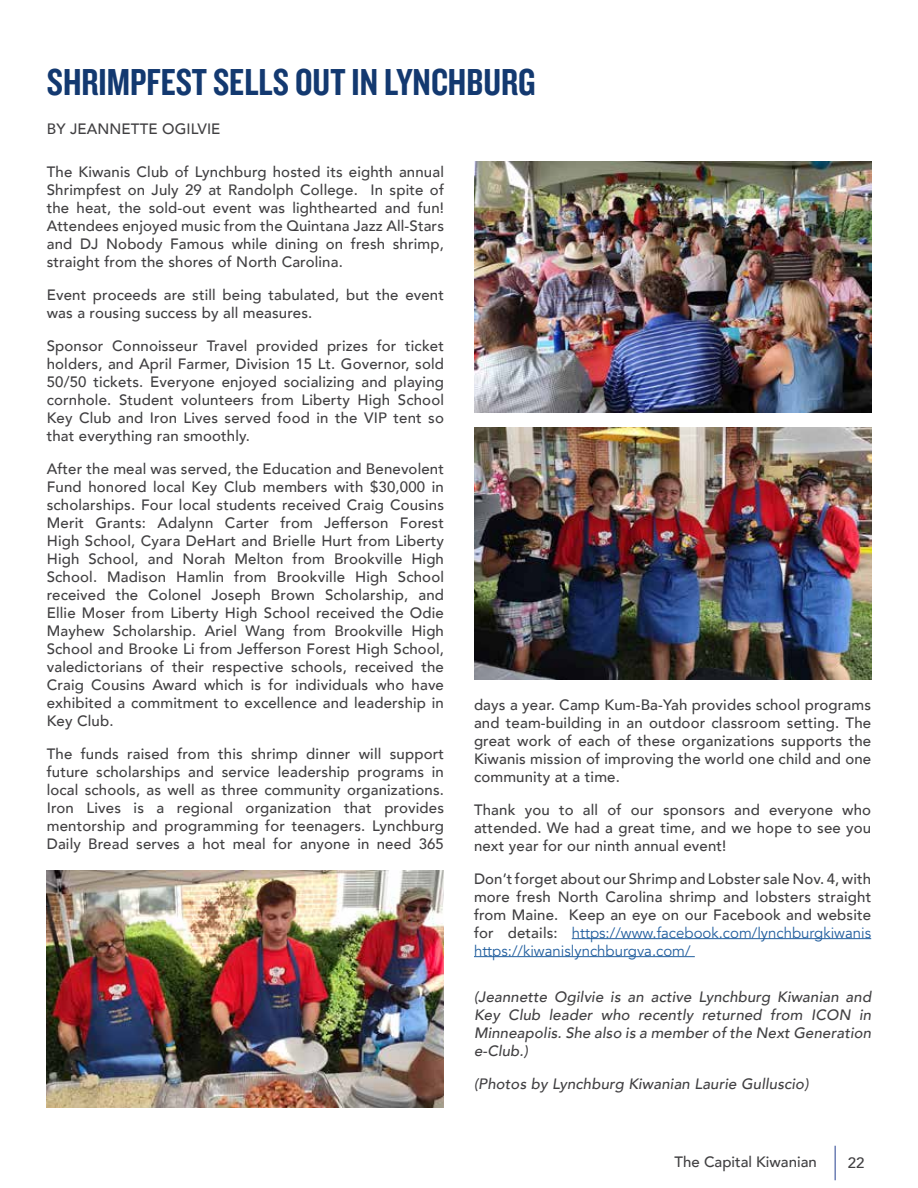
<style>
.page{position:relative;width:918px;height:1188px;background:#fff}
.page>*{position:absolute;margin:0;border:0;box-sizing:border-box;transform-origin:0 0}
.t1{font:39px "Knockout HTF49 Liteweight";color:#133970}
.t2{font:500 15px/18px "Avenir";letter-spacing:.01em;color:#414042;text-align:justify}
.t3{font:italic 500 15px/18px "Avenir";letter-spacing:.01em;color:#414042;text-align:justify}
.s1{font-weight:400;color:#215e9e}
</style>
<div class="page">
<hr style="left:572px;top:938px;width:299px;height:1px;background:#215e9e">
<hr style="left:474px;top:956px;width:221px;height:1px;background:#215e9e">
<img style="left:474px;top:161px;width:397px;height:252px">
<img style="left:47px;top:871px;width:397px;height:236px">
<img style="left:474px;top:428px;width:397px;height:252px">
<hr style="left:835px;top:1146px;width:1px;height:34px;background:#25408f">
<h1 class="t1" style="left:47px;top:62px;width:490px">SHRIMPFEST SELLS OUT IN LYNCHBURG</h1>
<p class="t2" style="left:47px;top:119px;width:175px">BY JEANNETTE OGILVIE</p>
<p class="t2" style="left:47px;top:162px;width:399px">The Kiwanis Club of Lynchburg hosted its eighth annual Shrimpfest on July 29 at Randolph College. In spite of the heat, the sold-out event was lighthearted and fun!<br>Attendees enjoyed music from the Quintana Jazz All-Stars and DJ Nobody Famous while dining on fresh shrimp, straight from the shores of North Carolina.</p>
<p class="t2" style="left:47px;top:285px;width:399px">Event proceeds are still being tabulated, but the event was a rousing success by all measures.</p>
<p class="t2" style="left:47px;top:336px;width:399px">Sponsor Connoisseur Travel provided prizes for ticket holders, and April Farmer, Division 15 Lt. Governor, sold 50/50 tickets. Everyone enjoyed socializing and playing cornhole. Student volunteers from Liberty High School Key Club and Iron Lives served food in the VIP tent so that everything ran smoothly.</p>
<p class="t2" style="left:47px;top:459px;width:399px">After the meal was served, the Education and Benevolent Fund honored local Key Club members with $30,000 in scholarships. Four local students received Craig Cousins Merit Grants: Adalynn Carter from Jefferson Forest High School, Cyara DeHart and Brielle Hurt from Liberty High School, and Norah Melton from Brookville High School. Madison Hamlin from Brookville High School received the Colonel Joseph Brown Scholarship, and Ellie Moser from Liberty High School received the Odie Mayhew Scholarship. Ariel Wang from Brookville High School and Brooke Li from Jefferson Forest High School, valedictorians of their respective schools, received the Craig Cousins Award which is for individuals who have exhibited a commitment to excellence and leadership in Key Club.</p>
<p class="t2" style="left:47px;top:744px;width:399px">The funds raised from this shrimp dinner will support future scholarships and service leadership programs in local schools, as well as three community organizations.<br>Iron Lives is a regional organization that provides mentorship and programming for teenagers. Lynchburg Daily Bread serves a hot meal for anyone in need 365</p>
<p class="t2" style="left:474px;top:695px;width:399px">days a year. Camp Kum-Ba-Yah provides school programs and team-building in an outdoor classroom setting. The great work of each of these organizations supports the Kiwanis mission of improving the world one child and one community at a time.</p>
<p class="t2" style="left:474px;top:800px;width:399px">Thank you to all of our sponsors and everyone who attended. We had a great time, and we hope to see you next year for our ninth annual event!</p>
<p class="t2" style="left:474px;top:869px;width:399px">Don’t forget about our Shrimp and Lobster sale Nov. 4, with more fresh North Carolina shrimp and lobsters straight from Maine. Keep an eye on our Facebook and website for details: <span class="s1">https://www.facebook.com/lynchburgkiwanis https://kiwanislynchburgva.com/</span></p>
<p class="t3" style="left:474px;top:988px;width:399px">(Jeannette Ogilvie is an active Lynchburg Kiwanian and Key Club leader who recently returned from ICON in Minneapolis. She also is a member of the Next Generation e-Club.)</p>
<p class="t3" style="left:474px;top:1075px;width:336px">(Photos by Lynchburg Kiwanian Laurie Gulluscio)</p>
<p class="t2" style="left:675px;top:1152px;width:144px">The Capital Kiwanian</p>
<p class="t2" style="left:848px;top:1153px;width:18px">22</p>
</div>
